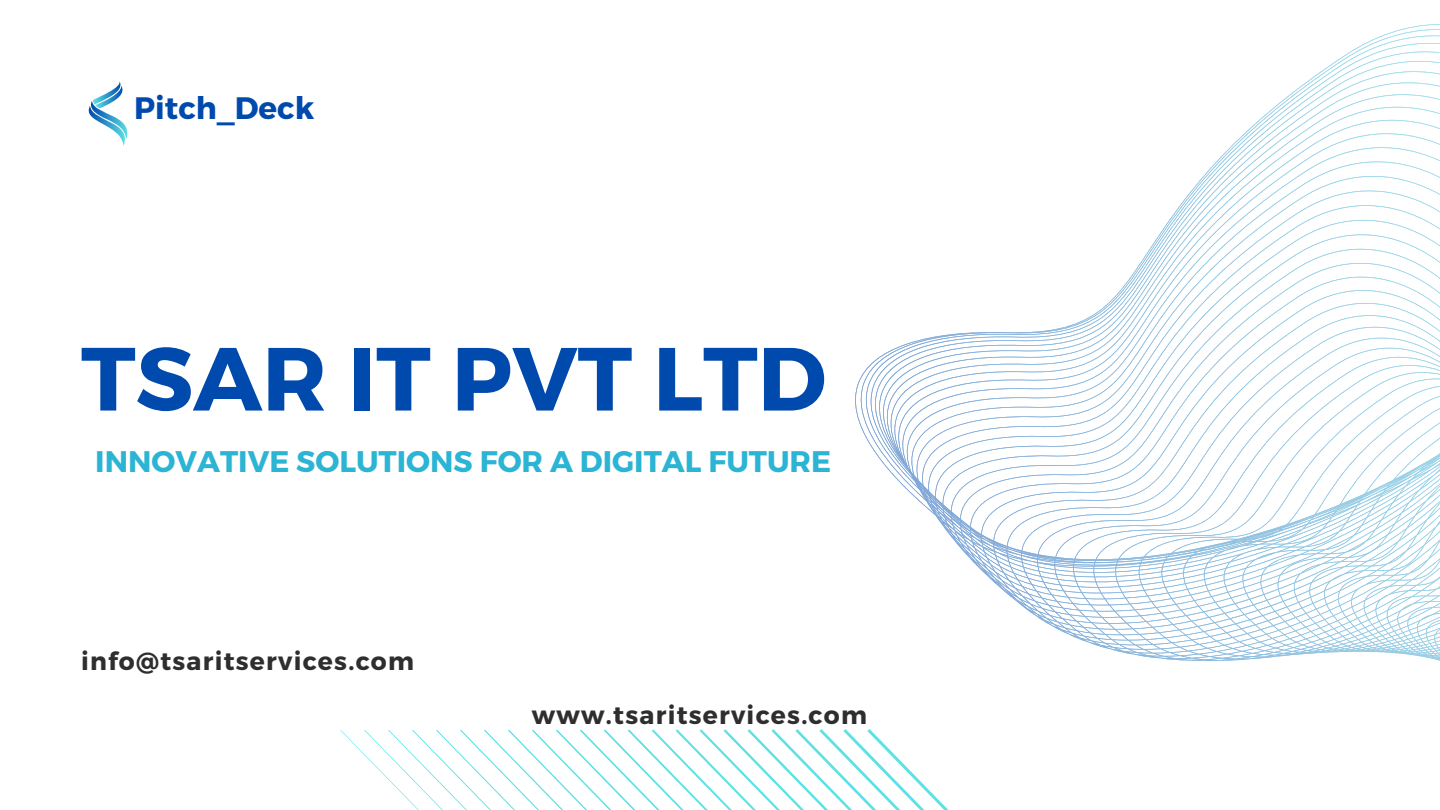
<style>
.page{position:relative;width:1440px;height:810px;background:#fff}
.page>*{position:absolute;margin:0;border:0;box-sizing:border-box;transform-origin:0 0}
.t1{font:700 89.5px "Montserrat";color:#004aad}
.t2{font:700 31px "Montserrat";color:#004aad}
.t3{font:700 29.8px "Montserrat";color:#2bb4d4}
.t4{font:700 25px "Montserrat";letter-spacing:.05em;color:#2e2e2e}
</style>
<div class="page">
<svg style="left:855px;top:24px;width:585px;height:637px"></svg>
<svg style="left:340px;top:729px;width:609px;height:81px"></svg>
<svg style="left:88px;top:81px;width:40px;height:65px"></svg>
<h3 class="t2" style="left:134px;top:88px;width:182px">Pitch_Deck</h3>
<p class="t1" style="left:81px;top:321px;width:747px">TSAR IT PVT LTD</p>
<p class="t3" style="left:95px;top:442px;width:737px">INNOVATIVE SOLUTIONS FOR A DIGITAL FUTURE</p>
<h1 class="t4" style="left:81px;top:645px;width:335px">info@tsaritservices.com</h1>
<h2 class="t4" style="left:532px;top:699px;width:337px">www.tsaritservices.com</h2>
</div>
